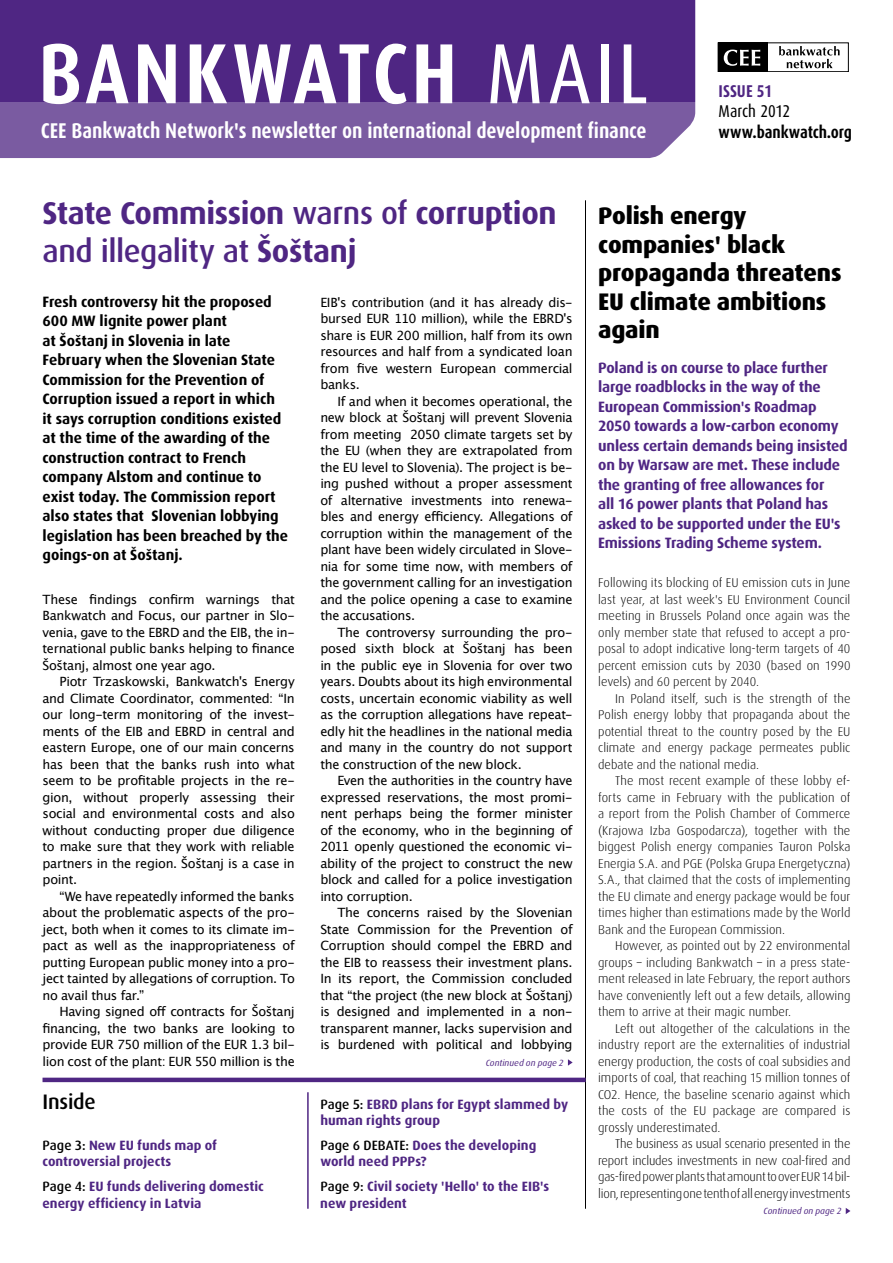
<style>
.page{position:relative;width:893px;height:1263px;background:#fff}
.page>*{position:absolute;margin:0;border:0;box-sizing:border-box;transform-origin:0 0}
.t1{font:700 85.5px "Dax Condensed";letter-spacing:.04em;color:#fff}
.t2{font:700 31.5px/37.5px "Dax";letter-spacing:-.01em;color:#4f2683}
.t3{font:800 24px/28.5px "Dax";letter-spacing:-.01em;color:#000}
.t4{font:700 21.3px "Dax Condensed";letter-spacing:-.005em;color:#fff}
.t5{font:500 21px "Dax";letter-spacing:-.01em;color:#000}
.t6{font:700 17.1px "Dax Condensed";color:#000}
.t7{font:17.1px "Dax Condensed";letter-spacing:-.01em;color:#000}
.t8{font:700 17.1px "Dax Condensed";color:#4f2683}
.t9{font:700 15px/19.5px "Dax";color:#000}
.t10{font:700 15px/19.5px "Dax";letter-spacing:-.01em;color:#4f2683}
.t11{font:700 13.5px/16.5px "Dax";letter-spacing:.005em;color:#4f2683}
.t12{font:12.75px/16.5px "Lucida Grande";letter-spacing:-.02em;color:#000;text-align:justify}
.t13{font:300 12.75px/16.5px "Dax";color:#000;text-align:justify}
.t14{font:italic 9px "Dax";letter-spacing:.005em;color:#4f2683}
.s1{font-weight:400}
.s2{font-weight:500}
.s3{font-weight:500;color:#000}
</style>
<div class="page">
<svg style="left:568px;top:1059px;width:5px;height:7px"></svg>
<div style="left:718px;top:43px;width:131px;height:29px;border:1px solid #000"></div>
<div style="left:718px;top:43px;width:49px;height:29px;background:#000"></div>
<svg style="left:724px;top:50px;width:36px;height:16px"></svg>
<svg style="left:779px;top:46px;width:61px;height:22px"></svg>
<div style="left:0;top:0;width:695px;height:103px;background:#4f2683"></div>
<div style="left:0;top:103px;width:695px;height:55px;background:#7a5ba1"></div>
<hr style="left:585px;top:200px;width:1px;height:1009px;background:#000">
<hr style="left:43px;top:1078px;width:543px;height:4px;background:#4f2683">
<hr style="left:307px;top:1092px;width:2px;height:117px;background:#4f2683">
<svg style="left:846px;top:1208px;width:4px;height:6px"></svg>
<h1 class="t1" style="left:38px;top:26px;width:611px">Bankwatch <span class="s1">mail</span></h1>
<h3 class="t4" style="left:41px;top:119px;width:607px">CEE Bankwatch Network's newsletter on international development finance</h3>
<h3 class="t8" style="left:719px;top:81px;width:55px">ISSUE 51</h3>
<h3 class="t7" style="left:719px;top:102px;width:73px">March 2012</h3>
<h3 class="t6" style="left:719px;top:122px;width:135px">www.bankwatch.org</h3>
<h2 class="t2" style="left:43px;top:195px;width:516px">State Commission <span class="s2">warns of</span> corruption <span class="s2">and illegality at</span> Šoštanj</h2>
<h3 class="t3" style="left:598px;top:202px;width:245px">Polish energy companies' black propaganda threatens<br>EU climate ambitions again</h3>
<p class="t10" style="left:598px;top:358px;width:251px">Poland is on course to place further large roadblocks in the way of the European Commission's Roadmap 2050 towards a low-carbon economy unless certain demands being insisted on by Warsaw are met. These include the granting of free allowances for<br>all 16 power plants that Poland has asked to be supported under the EU's Emissions Trading Scheme system.</p>
<p class="t13" style="left:598px;top:575px;width:254px">Following its blocking of EU emission cuts in June last year, at last week's EU Environment Council meeting in Brussels Poland once again was the only member state that refused to accept a pro&shy;posal to adopt indicative long-term targets of 40 percent emission cuts by 2030 (based on 1990 levels) and 60 percent by 2040.</p>
<p class="t13" style="left:598px;top:690px;width:254px;text-indent:17px">In Poland itself, such is the strength of the Polish energy lobby that propaganda about the potential threat to the country posed by the EU climate and energy package permeates public debate and the national media.</p>
<p class="t13" style="left:598px;top:772px;width:254px;text-indent:17px">The most recent example of these lobby ef&shy;forts came in February with the publication of a report from the Polish Chamber of Commerce (Krajowa Izba Gospodarcza), together with the biggest Polish energy companies Tauron Polska Energia S.A. and PGE (Polska Grupa Energetyczna)<br>S.A., that claimed that the costs of implementing the EU climate and energy package would be four times higher than estimations made by the World Bank and the European Commission.</p>
<p class="t13" style="left:598px;top:937px;width:254px;text-indent:17px">However, as pointed out by 22 environmental groups – including Bankwatch – in a press state&shy;ment released in late February, the report authors have conveniently left out a few details, allowing them to arrive at their magic number.</p>
<p class="t13" style="left:598px;top:1020px;width:254px;text-indent:17px">Left out altogether of the calculations in the industry report are the externalities of industrial energy production, the costs of coal subsidies and imports of coal, that reaching 15 million tonnes of CO2. Hence, the baseline scenario against which the costs of the EU package are compared is grossly underestimated.</p>
<p class="t13" style="left:598px;top:1135px;width:254px;text-indent:17px">The business as usual scenario presented in the report includes investments in new coal-fired and gas-fired power plants that amount to over EUR 14 bil&shy;lion, representing one tenth of all energy investments</p>
<p class="t9" style="left:43px;top:292px;width:247px">Fresh controversy hit the proposed<br>600 MW lignite power plant<br>at Šoštanj in Slovenia in late<br>February when the Slovenian State<br>Commission for the Prevention of<br>Corruption issued a report in which it says corruption conditions existed at the time of the awarding of the construction contract to French company Alstom and continue to exist today. The Commission report also states that Slovenian lobbying legislation has been breached by the goings-on at Šoštanj.</p>
<p class="t12" style="left:43px;top:591px;width:254px">These findings confirm warnings that Bankwatch and Focus, our partner in Slo&shy;venia, gave to the EBRD and the EIB, the in&shy;ternational public banks helping to finance Šoštanj, almost one year ago.</p>
<p class="t12" style="left:43px;top:673px;width:254px;text-indent:17px">Piotr Trzaskowski, Bankwatch's Energy and Climate Coordinator, commented: “In our long-term monitoring of the invest&shy;ments of the EIB and EBRD in central and eastern Europe, one of our main concerns has been that the banks rush into what seem to be profitable projects in the re&shy;gion, without properly assessing their social and environmental costs and also without conducting proper due diligence to make sure that they work with reliable partners in the region. Šoštanj is a case in point.</p>
<p class="t12" style="left:43px;top:888px;width:254px;text-indent:17px">“We have repeatedly informed the banks about the problematic aspects of the pro&shy;ject, both when it comes to its climate im&shy;pact as well as the inappropriateness of putting European public money into a pro&shy;ject tainted by allegations of corruption. To no avail thus far.”</p>
<p class="t12" style="left:43px;top:1003px;width:254px;text-indent:17px">Having signed off contracts for Šoštanj financing, the two banks are looking to provide EUR 750 million of the EUR 1.3 bil&shy;lion cost of the plant: EUR 550 million is the</p>
<p class="t12" style="left:320px;top:294px;width:254px">EIB's contribution (and it has already dis&shy;bursed EUR 110 million), while the EBRD's share is EUR 200 million, half from its own resources and half from a syndicated loan from five western European commercial banks.</p>
<p class="t12" style="left:320px;top:393px;width:254px;text-indent:17px">If and when it becomes operational, the new block at Šoštanj will prevent Slovenia from meeting 2050 climate targets set by the EU (when they are extrapolated from the EU level to Slovenia). The project is be&shy;ing pushed without a proper assessment of alternative investments into renewa&shy;bles and energy efficiency. Allegations of corruption within the management of the plant have been widely circulated in Slove&shy;nia for some time now, with members of the government calling for an investigation and the police opening a case to examine the accusations.</p>
<p class="t12" style="left:320px;top:624px;width:254px;text-indent:17px">The controversy surrounding the pro&shy;posed sixth block at Šoštanj has been in the public eye in Slovenia for over two years. Doubts about its high environmental costs, uncertain economic viability as well as the corruption allegations have repeat&shy;edly hit the headlines in the national media and many in the country do not support the construction of the new block.</p>
<p class="t12" style="left:320px;top:772px;width:254px;text-indent:17px">Even the authorities in the country have expressed reservations, the most promi&shy;nent perhaps being the former minister of the economy, who in the beginning of 2011 openly questioned the economic vi&shy;ability of the project to construct the new block and called for a police investigation into corruption.</p>
<p class="t12" style="left:320px;top:904px;width:254px;text-indent:17px">The concerns raised by the Slovenian State Commission for the Prevention of Corruption should compel the EBRD and the EIB to reassess their investment plans.<br>In its report, the Commission concluded that “the project (the new block at Šoštanj) is designed and implemented in a non&shy;transparent manner, lacks supervision and is burdened with political and lobbying</p>
<p class="t14" style="left:486px;top:1057px;width:79px">Continued on page 2</p>
<h3 class="t5" style="left:43px;top:1090px;width:55px">Inside</h3>
<p class="t11" style="left:43px;top:1137px;width:176px"><span class="s3">Page 3:</span> New EU funds map of controversial projects</p>
<p class="t11" style="left:43px;top:1178px;width:223px"><span class="s3">Page 4:</span> EU funds delivering domestic energy efficiency in Latvia</p>
<p class="t11" style="left:320px;top:1096px;width:249px"><span class="s3">Page 5:</span> EBRD plans for Egypt slammed by human rights group</p>
<p class="t11" style="left:320px;top:1137px;width:218px"><span class="s3">Page 6 DEBATE:</span> Does the developing world need PPPs?</p>
<p class="t11" style="left:320px;top:1178px;width:230px"><span class="s3">Page 9:</span> Civil society 'Hello' to the EIB's new president</p>
<p class="t14" style="left:764px;top:1206px;width:79px">Continued on page 2</p>
</div>
